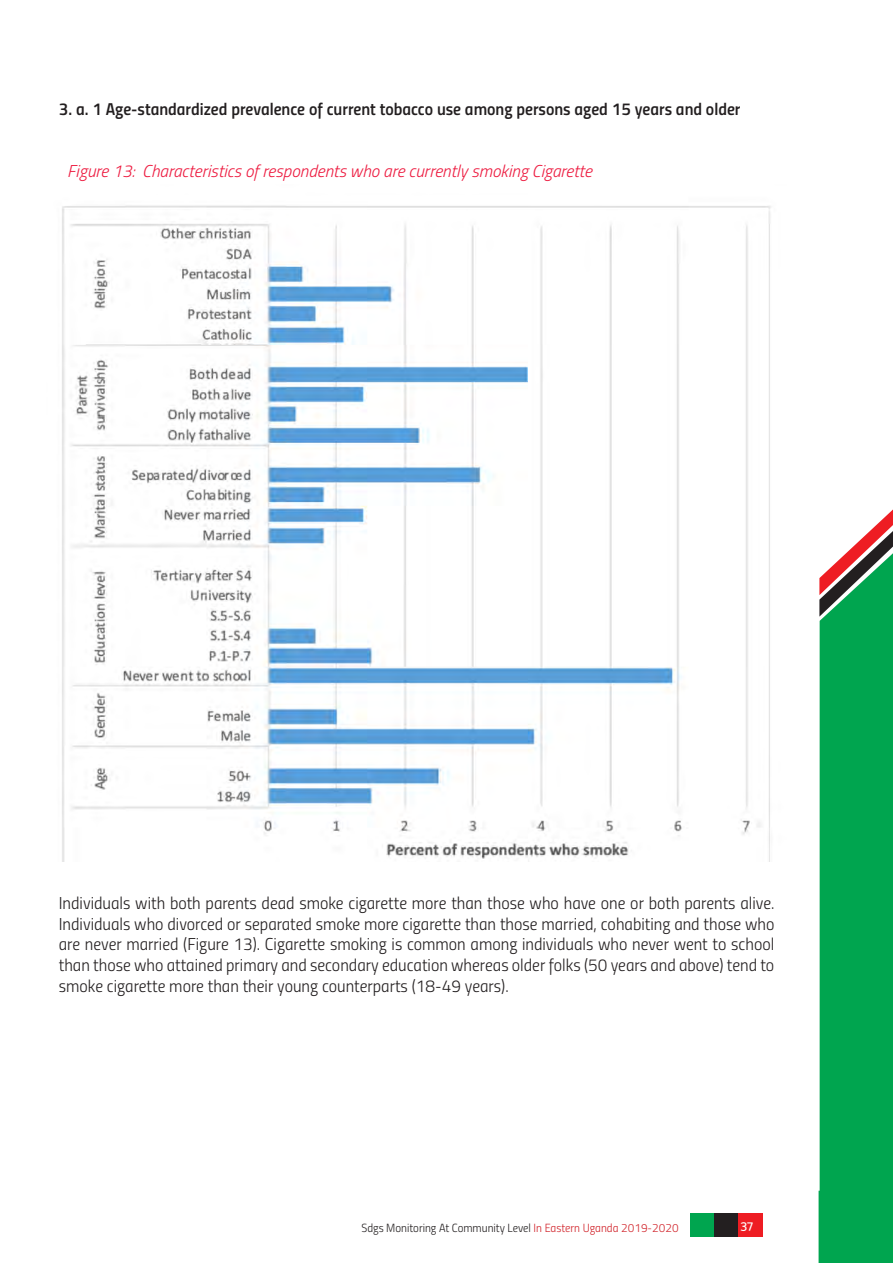
<style>
.page{position:relative;width:893px;height:1263px;background:#fff}
.page>*{position:absolute;margin:0;border:0;box-sizing:border-box;transform-origin:0 0}
.t1{font:17.25px/20.7px "Titillium Light Upright";color:#231f20;text-align:justify}
.t2{font:17.25px "Titillium Semibold Upright";color:#231f20}
.t3{font:italic 300 17.25px "Titillium";color:#ed1a3f}
.t4{font:13.5px "Mosk Medium 500";color:#fff}
.t5{font:11.85px "Titillium Light Upright";color:#231f20}
.s1{color:#d1232a}
</style>
<div class="page">
<div style="left:819px;top:617px;width:74px;height:646px;background:#00a54f"></div>
<svg style="left:819px;top:509px;width:74px;height:108px"></svg>
<img style="left:62px;top:205px;width:709px;height:656px">
<div style="left:690px;top:1213px;width:24px;height:24px;background:#00a54f"></div>
<div style="left:714px;top:1213px;width:24px;height:24px;background:#231f20"></div>
<div style="left:738px;top:1213px;width:24px;height:24px;background:#ee1d23"></div>
<p class="t2" style="left:59px;top:96px;width:683px">3. a. 1 Age-standardized prevalence of current tobacco use among persons aged 15 years and older</p>
<p class="t3" style="left:67px;top:158px;width:526px">Figure 13: Characteristics of respondents who are currently smoking Cigarette</p>
<p class="t1" style="left:59px;top:892px;width:717px">Individuals with both parents dead smoke cigarette more than those who have one or both parents alive.<br>Individuals who divorced or separated smoke more cigarette than those married, cohabiting and those who are never married (Figure 13). Cigarette smoking is common among individuals who never went to school than those who attained primary and secondary education whereas older folks (50 years and above) tend to smoke cigarette more than their young counterparts (18-49 years).</p>
<p class="t5" style="left:361px;top:1219px;width:319px">Sdgs Monitoring At Community Level <span class="s1">In Eastern Uganda 2019-2020</span></p>
<p class="t4" style="left:741px;top:1217px;width:14px">37</p>
</div>
